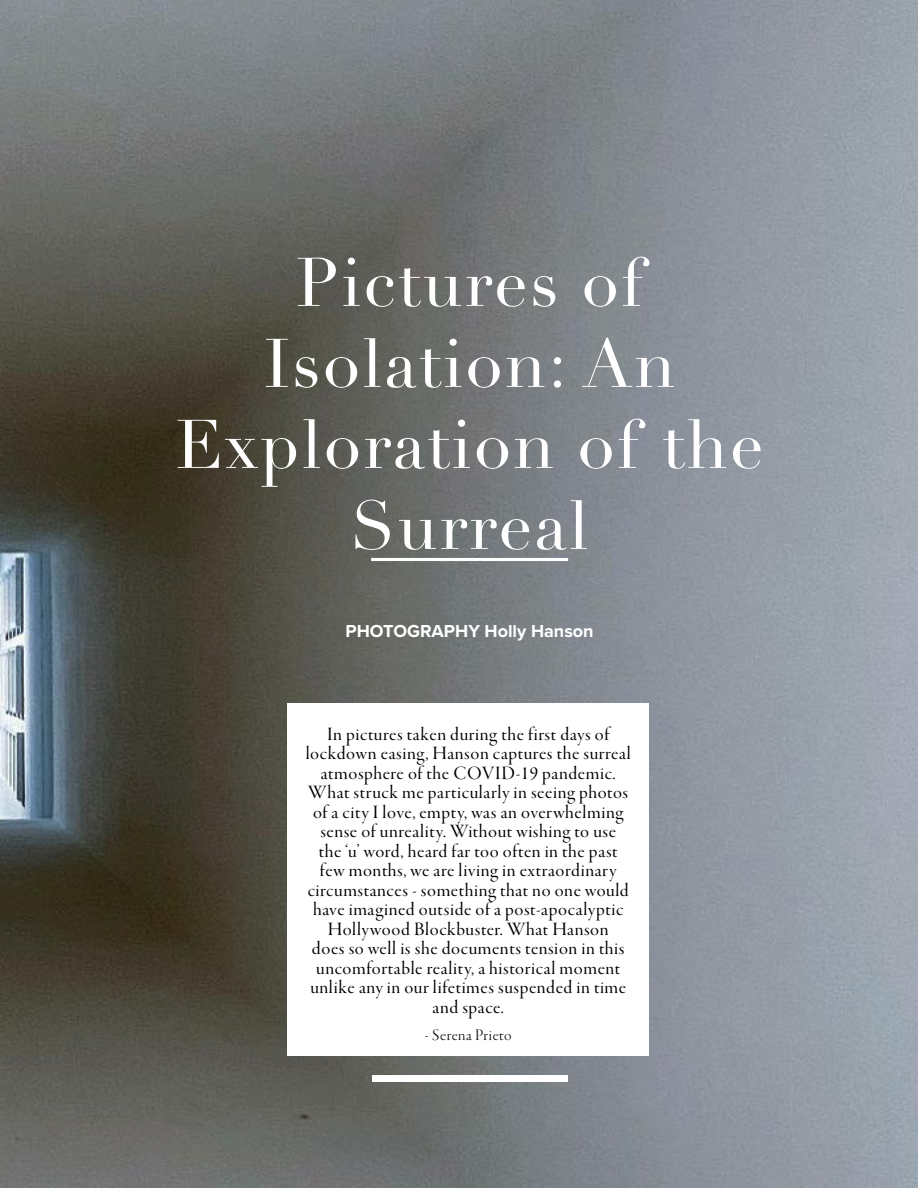
<style>
.page{position:relative;width:918px;height:1188px;background:#fff}
.page>*{position:absolute;margin:0;border:0;box-sizing:border-box;transform-origin:0 0}
.t1{font:67.5px/81px "Didot";letter-spacing:.03em;color:#fff;text-align:center}
.t2{font:19.5px/19.5px "Garamond Premr Pro Disp";letter-spacing:.03em;color:#000;text-align:center}
.t3{font:700 18px "Proxima Nova";color:#fff}
.t4{font:16.5px "Garamond Premr Pro Lt Disp";letter-spacing:.025em;color:#000}
</style>
<div class="page">
<img style="left:0;top:0;width:918px;height:1188px">
<div style="left:288px;top:704px;width:361px;height:352px;background:#fff"></div>
<div style="left:372px;top:1076px;width:195px;height:6px;background:#fff"></div>
<hr style="left:371px;top:558px;width:197px;height:3px;background:#fff">
<h1 class="t1" style="left:176px;top:244px;width:590px">Pictures of<br>Isolation: An<br>Exploration of the<br>Surreal</h1>
<p class="t3" style="left:346px;top:617px;width:250px">PHOTOGRAPHY Holly Hanson</p>
<p class="t2" style="left:306px;top:725px;width:327px">In pictures taken during the first days of lockdown easing, Hanson captures the surreal atmosphere of the COVID-19 pandemic.<br>What struck me particularly in seeing photos of a city I love, empty, was an overwhelming sense of unreality. Without wishing to use<br>the ‘u’ word, heard far too often in the past few months, we are living in extraordinary circumstances - something that no one would have imagined outside of a post-apocalyptic Hollywood Blockbuster. What Hanson<br>does so well is she documents tension in this uncomfortable reality, a historical moment unlike any in our lifetimes suspended in time and space.</p>
<p class="t4" style="left:425px;top:1026px;width:88px">- Serena Prieto</p>
</div>
